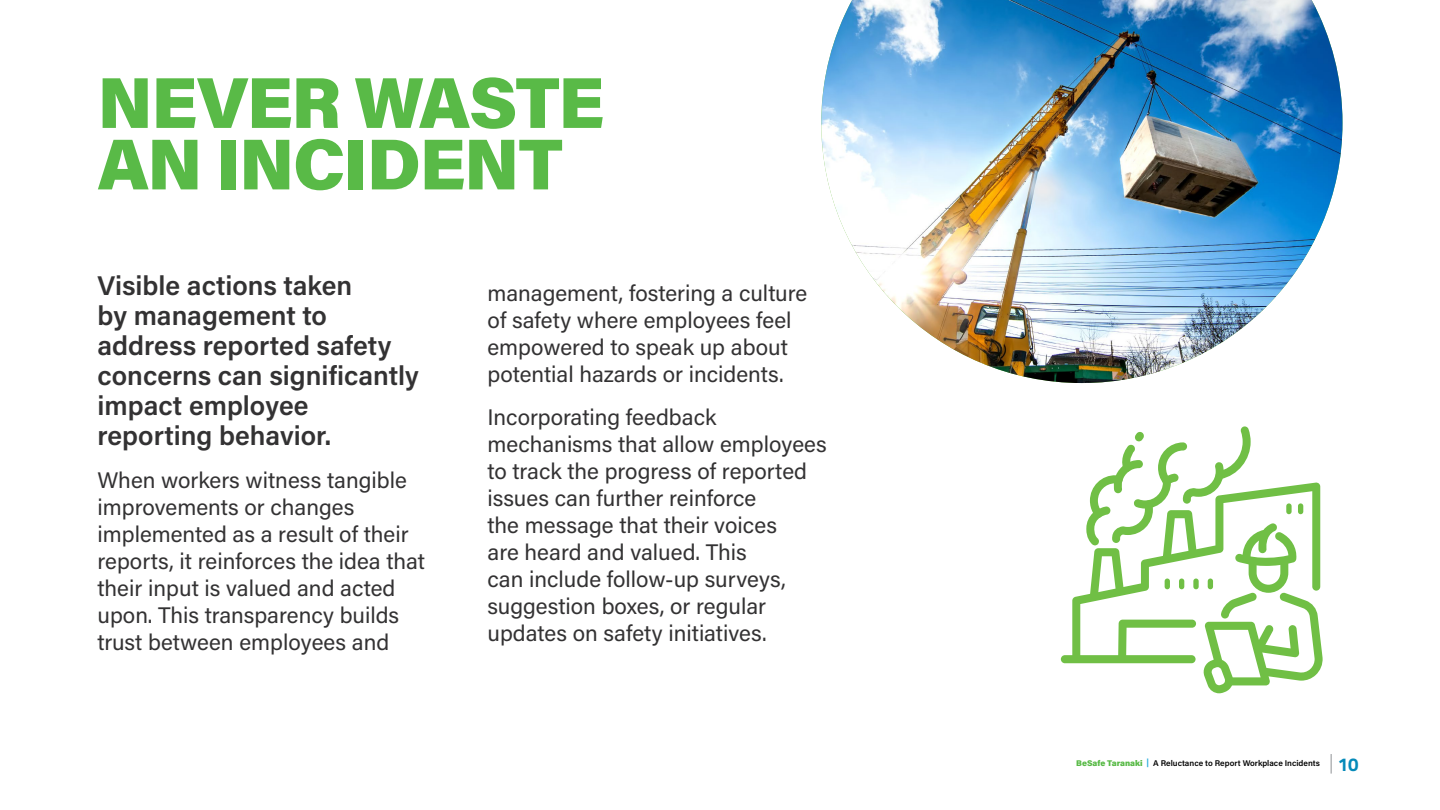
<style>
.page{position:relative;width:1440px;height:810px;background:#fff}
.page>*{position:absolute;margin:0;border:0;box-sizing:border-box;transform-origin:0 0}
.t1{font:900 72px/61.5px "Acumin Pro";letter-spacing:-.02em;color:#59ba47}
.t2{font:600 27px/30px "Acumin Pro";color:#333233}
.t3{font:22.5px/27px "Acumin Pro";color:#333233}
.t4{font:700 18.6px "Titillium Web";color:#058ab9}
.t5{font:600 8.25px "Acumin Pro";color:#000}
.s1{font-weight:900;color:#59ba47}
.s2{font-weight:700;color:#1fa9dc}
</style>
<div class="page">
<div style="left:1061px;top:655px;width:135px;height:8px;background:#70bf45;border-radius:4px"></div>
<svg style="left:1072px;top:426px;width:251px;height:267px"></svg>
<img style="left:821px;top:0;width:521px;height:383px">
<svg style="left:1331px;top:754px;width:1px;height:20px"></svg>
<h1 class="t1" style="left:97px;top:68px;width:508px">NEVER WASTE<br>AN INCIDENT</h1>
<p class="t2" style="left:98px;top:270px;width:323px">Visible actions taken<br>by management to address reported safety concerns can significantly impact employee reporting behavior.</p>
<p class="t3" style="left:98px;top:466px;width:329px">When workers witness tangible improvements or changes implemented as a result of their reports, it reinforces the idea that their input is valued and acted upon. This transparency builds trust between employees and</p>
<p class="t3" style="left:487px;top:279px;width:321px">management, fostering a culture of safety where employees feel empowered to speak up about potential hazards or incidents.</p>
<p class="t3" style="left:487px;top:403px;width:341px">Incorporating feedback mechanisms that allow employees to track the progress of reported issues can further reinforce<br>the message that their voices<br>are heard and valued. This<br>can include follow-up surveys, suggestion boxes, or regular updates on safety initiatives.</p>
<p class="t5" style="left:1076px;top:757px;width:245px"><span class="s1">BeSafe Taranaki</span> <span class="s2">|</span> A Reluctance to Report Workplace Incidents</p>
<p class="t4" style="left:1338px;top:750px;width:22px">10</p>
</div>
